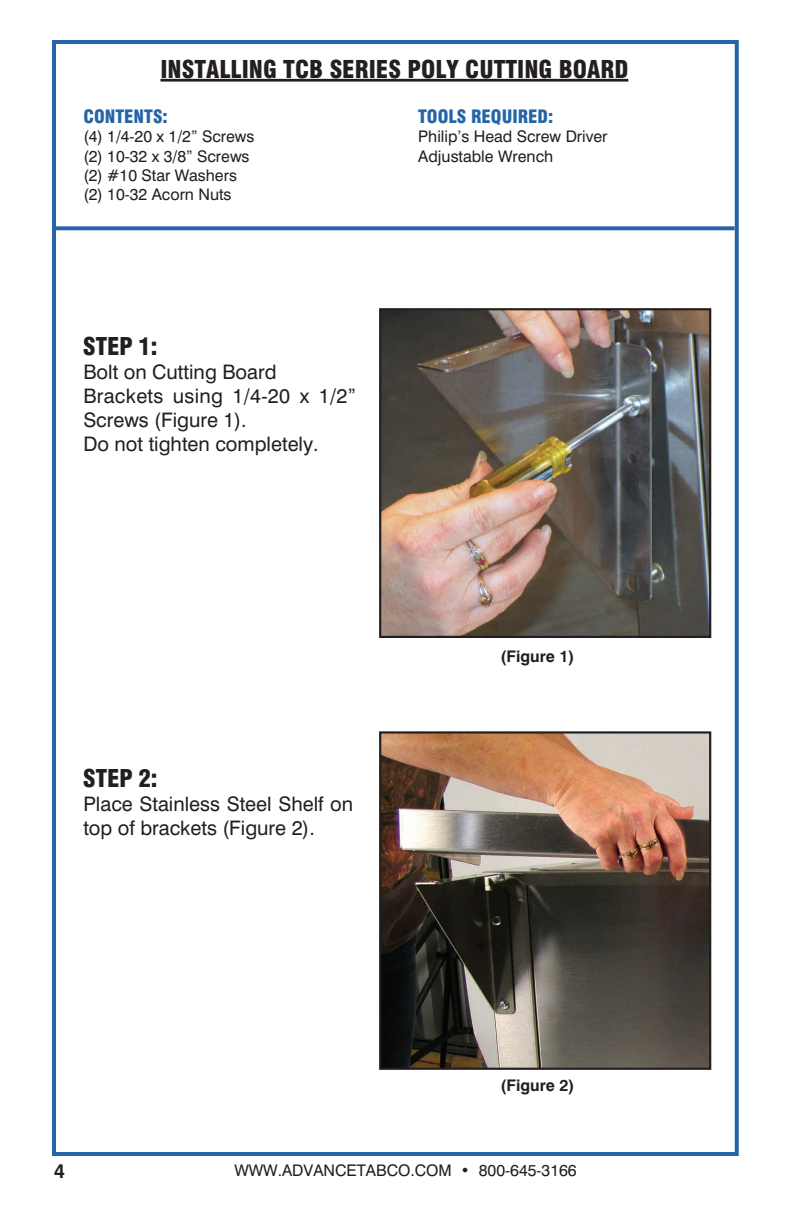
<style>
.page{position:relative;width:792px;height:1224px;background:#fff}
.page>*{position:absolute;margin:0;border:0;box-sizing:border-box;transform-origin:0 0}
.t1{font:900 condensed 24px "Swiss 721 BT";color:#231f20}
.t2{font:900 condensed 24px "Helvetica";color:#231f20}
.t3{font:20px/24px "Swiss 721 BT";color:#231f20}
.t4{font:700 20px "Swiss 721 BT";color:#231f20;scale:.95 1}
.t5{font:900 condensed 18px "Swiss 721 BT";color:#2565a6}
.t6{font:16px/19.2px "Swiss 721 BT";color:#231f20}
.t7{font:700 16px "Swiss 721 BT";color:#231f20}
</style>
<div class="page">
<div style="left:52px;top:40px;width:687px;height:1116px;border:4px solid #2565a6"></div>
<svg style="left:54px;top:226px;width:681px;height:4px;background:#3671ac"></svg>
<hr style="left:160px;top:79px;width:468px;height:3px;background:#231f20">
<img style="left:382px;top:311px;width:326px;height:324px">
<div style="left:379px;top:308px;width:332px;height:330px;border:2px solid #231f20"></div>
<img style="left:382px;top:734px;width:326px;height:333px">
<div style="left:379px;top:731px;width:332px;height:339px;border:2px solid #231f20"></div>
<h1 class="t1" style="left:160px;top:55px;width:469px">INSTALLING TCB SERIES POLY CUTTING BOARD</h1>
<p class="t5" style="left:83px;top:106px;width:86px">CONTENTS:</p>
<p class="t6" style="left:83px;top:127px;width:173px">(4) 1/4-20 x 1/2” Screws (2) 10-32 x 3/8” Screws (2) #10 Star Washers (2) 10-32 Acorn Nuts</p>
<p class="t5" style="left:418px;top:106px;width:137px">TOOLS REQUIRED:</p>
<p class="t6" style="left:418px;top:127px;width:191px">Philip’s Head Screw Driver<br>Adjustable Wrench</p>
<h1 class="t2" style="left:83px;top:331px;width:76px">STEP 1:</h1>
<p class="t3" style="left:83px;top:360px;width:274px">Bolt on Cutting Board<br>Brackets using 1/4-20 x 1/2”<br>Screws (Figure 1).<br>Do not tighten completely.</p>
<h1 class="t2" style="left:83px;top:763px;width:76px">STEP 2:</h1>
<p class="t3" style="left:83px;top:792px;width:271px">Place Stainless Steel Shelf on top of brackets (Figure 2).</p>
<p class="t7" style="left:501px;top:647px;width:75px">(Figure 1)</p>
<p class="t7" style="left:501px;top:1076px;width:75px">(Figure 2)</p>
<p class="t4" style="left:54px;top:1158px;width:13px">4</p>
<p class="t6" style="left:234px;top:1161px;width:344px">WWW.ADVANCETABCO.COM • 800-645-3166</p>
</div>
